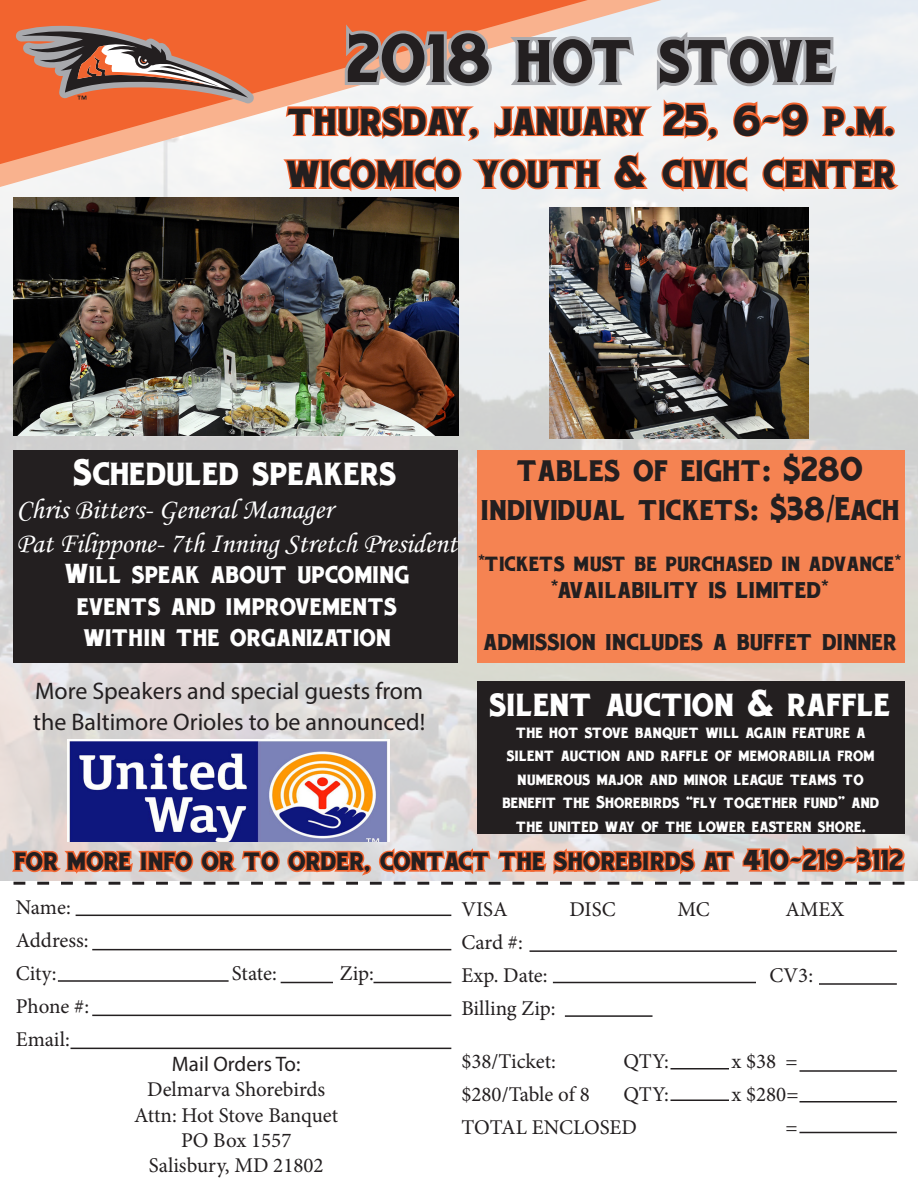
<style>
.page{position:relative;width:918px;height:1188px;background:#fff}
.page>*{position:absolute;margin:0;border:0;box-sizing:border-box;transform-origin:0 0}
.t1{font:78px "Shorebirds";color:#231f20}
.t2{font:49.5px "Shorebirds";color:#231f20}
.t3{font:42px "Shorebirds";color:#fff}
.t4{font:39px "Shorebirds";color:#231f20}
.t5{font:37.5px "Shorebirds";color:#231f20}
.t6{font:33px "Shorebirds";color:#231f20}
.t7{font:31.5px "Shorebirds";color:#fff}
.t8{font:30px "Shorebirds";color:#231f20}
.t9{font:28.5px "Monotype Corsiva";color:#fff}
.t10{font:27px "Shorebirds";color:#231f20}
.t11{font:24px/31.5px "Myriad Pro";color:#231f20}
.t12{font:21px "Minion Pro";color:#231f20}
.t13{font:21px "Myriad Pro";color:#231f20}
.t14{font:19.5px/23.4px "Shorebirds";color:#fff;text-align:center}
</style>
<div class="page">
<img style="left:0;top:0;width:918px;height:880px">
<svg style="left:0;top:0;width:814px;height:207px;fill:#f0f1f3"></svg>
<svg style="left:0;top:0;width:716px;height:182px;fill:#f2642f"></svg>
<svg style="left:15px;top:20px;width:239px;height:83px;background:#bf6f53"></svg>
<svg style="left:280px;top:16px;width:622px;height:180px"></svg>
<hr style="left:76px;top:915px;width:375px;height:1px;background:#231f20">
<hr style="left:92px;top:949px;width:359px;height:1px;background:#231f20">
<hr style="left:58px;top:980px;width:171px;height:2px;background:#231f20">
<hr style="left:281px;top:982px;width:52px;height:1px;background:#231f20">
<hr style="left:374px;top:982px;width:77px;height:1px;background:#231f20">
<hr style="left:92px;top:1015px;width:359px;height:1px;background:#231f20">
<hr style="left:70px;top:1048px;width:381px;height:1px;background:#231f20">
<hr style="left:530px;top:950px;width:367px;height:2px;background:#231f20">
<hr style="left:553px;top:982px;width:203px;height:1px;background:#231f20">
<hr style="left:819px;top:983px;width:78px;height:2px;background:#231f20">
<hr style="left:670px;top:1068px;width:59px;height:2px;background:#231f20">
<hr style="left:670px;top:1100px;width:59px;height:1px;background:#231f20">
<hr style="left:800px;top:1070px;width:97px;height:2px;background:#231f20">
<hr style="left:800px;top:1101px;width:97px;height:1px;background:#231f20">
<hr style="left:800px;top:1132px;width:97px;height:1px;background:#231f20">
<div style="left:14px;top:450px;width:444px;height:213px;background:#231f20"></div>
<div style="left:477px;top:450px;width:427px;height:213px;background:#f58352"></div>
<div style="left:477px;top:681px;width:427px;height:153px;background:#231f20"></div>
<svg style="left:8px;top:826px;width:899px;height:59px;background:#d0a99b"></svg>
<hr style="left:565px;top:1015px;width:88px;height:2px;background:#231f20">
<img style="left:68px;top:740px;width:321px;height:102px">
<img style="left:550px;top:207px;width:258px;height:232px">
<img style="left:14px;top:198px;width:444px;height:238px">
<p class="t1" style="left:348px;top:20px;width:489px">2018 hot stove</p>
<p class="t2" style="left:288px;top:95px;width:609px">thursday, january 25, 6-9 p.m.</p>
<p class="t2" style="left:287px;top:148px;width:611px">wicomico youth &amp; civic center</p>
<p class="t3" style="left:74px;top:452px;width:325px">Scheduled speakers</p>
<p class="t4" style="left:517px;top:450px;width:348px">tables of eight: $280</p>
<p class="t5" style="left:482px;top:490px;width:420px">individual tickets: $38/Each</p>
<p class="t9" style="left:16px;top:492px;width:318px">Chris Bitters- General Manager</p>
<p class="t9" style="left:16px;top:526px;width:442px">Pat Filippone- 7th Inning Stretch President</p>
<p class="t7" style="left:65px;top:558px;width:347px">Will speak about upcoming</p>
<p class="t7" style="left:78px;top:590px;width:322px">events and improvements</p>
<p class="t7" style="left:84px;top:621px;width:309px">within the organization</p>
<p class="t10" style="left:479px;top:549px;width:424px">*tickets must be purchased in advance*</p>
<p class="t8" style="left:552px;top:574px;width:278px">*availability is limited*</p>
<p class="t8" style="left:484px;top:626px;width:415px">admission includes a buffet dinner</p>
<p class="t3" style="left:490px;top:682px;width:403px">silent auction &amp; raffle</p>
<p class="t14" style="left:516px;top:721px;width:352px">the hot stove banquet will again feature a</p>
<p class="t14" style="left:507px;top:744px;width:369px">silent auction and raffle of memorabilia from numerous major and minor league teams to</p>
<p class="t14" style="left:503px;top:791px;width:378px">benefit the Shorebirds “fly together fund” and</p>
<p class="t14" style="left:516px;top:814px;width:352px">the united way of the lower eastern shore.</p>
<p class="t6" style="left:15px;top:844px;width:891px">for more info or to order, contact the shorebirds at 410-219-3112</p>
<p class="t11" style="left:33px;top:675px;width:394px">More Speakers and special guests from the Baltimore Orioles to be announced!</p>
<p class="t12" style="left:16px;top:894px;width:56px">Name:</p>
<p class="t12" style="left:16px;top:927px;width:74px">Address:</p>
<p class="t12" style="left:16px;top:960px;width:42px">City:</p>
<p class="t12" style="left:232px;top:960px;width:47px">State:</p>
<p class="t12" style="left:340px;top:960px;width:36px">Zip:</p>
<p class="t12" style="left:16px;top:993px;width:75px">Phone #:</p>
<p class="t12" style="left:16px;top:1026px;width:55px">Email:</p>
<p class="t13" style="left:172px;top:1051px;width:130px">Mail Orders To:</p>
<p class="t12" style="left:147px;top:1076px;width:180px">Delmarva Shorebirds</p>
<p class="t12" style="left:134px;top:1101px;width:206px">Attn: Hot Stove Banquet</p>
<p class="t12" style="left:181px;top:1126px;width:112px">PO Box 1557</p>
<p class="t12" style="left:149px;top:1151px;width:176px">Salisbury, MD 21802</p>
<p class="t12" style="left:461px;top:895px;width:48px">VISA</p>
<p class="t12" style="left:569px;top:895px;width:48px">DISC</p>
<p class="t12" style="left:677px;top:895px;width:34px">MC</p>
<p class="t12" style="left:785px;top:895px;width:60px">AMEX</p>
<p class="t12" style="left:461px;top:928px;width:63px">Card #:</p>
<p class="t12" style="left:461px;top:961px;width:88px">Exp. Date:</p>
<p class="t12" style="left:770px;top:961px;width:45px">CV3:</p>
<p class="t12" style="left:461px;top:994px;width:96px">Billing Zip:</p>
<p class="t12" style="left:461px;top:1047px;width:96px">$38/Ticket:</p>
<p class="t12" style="left:623px;top:1047px;width:47px">QTY:</p>
<p class="t12" style="left:731px;top:1047px;width:68px">x $38 =</p>
<p class="t12" style="left:461px;top:1080px;width:130px">$280/Table of 8</p>
<p class="t12" style="left:623px;top:1080px;width:47px">QTY:</p>
<p class="t12" style="left:731px;top:1080px;width:69px">x $280=</p>
<p class="t12" style="left:461px;top:1113px;width:177px">TOTAL ENCLOSED</p>
<p class="t12" style="left:785px;top:1113px;width:14px">=</p>
</div>
